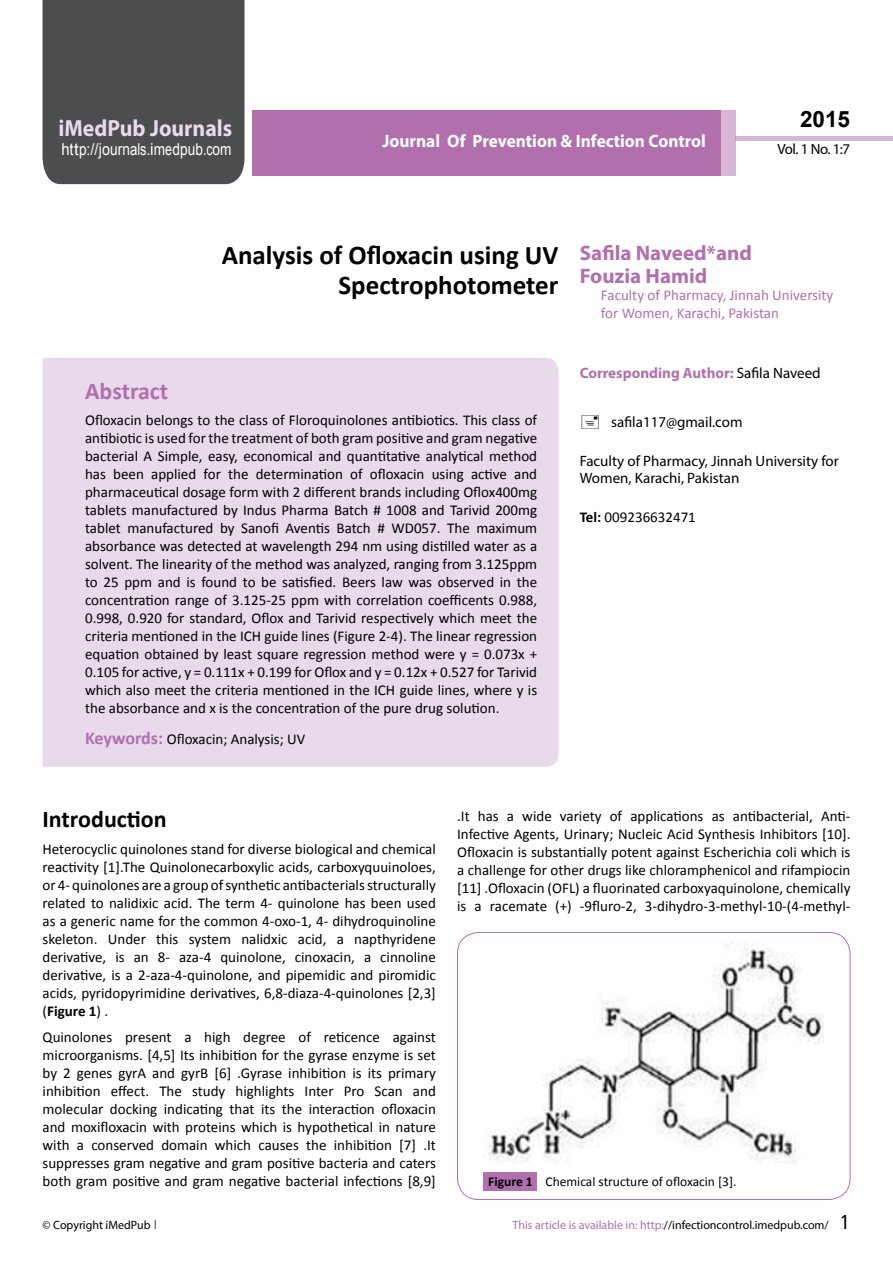
<style>
.page{position:relative;width:893px;height:1263px;background:#fff}
.page>*{position:absolute;margin:0;border:0;box-sizing:border-box;transform-origin:0 0}
.t1{font:700 27px/29.7px "Calibri";color:#000;text-align:right}
.t2{font:700 24px "Calibri";color:#000}
.t3{font:700 24px "Calibri";color:#b16fae}
.t4{font:700 23.4px "Myriad Pro";color:#e8d9eb;scale:.93 1}
.t5{font:700 22.5px "Arial";color:#000}
.t6{font:700 21px/23.1px "Myriad Pro";color:#b16fae}
.t7{font:700 18px "Myriad Pro";color:#fff;scale:.96 1}
.t8{font:16.5px "Arial";letter-spacing:.005em;color:#fff;scale:.89 1}
.t9{font:15px/18px "Calibri";color:#000;text-align:justify}
.t10{font:15px/17.4px "Myriad Pro";color:#000}
.t11{font:15px/17.4px "Calibri";color:#b16fae}
.t12{font:700 15px "Myriad Pro";color:#b16fae}
.t13{font:14.85px "Myriad Pro";color:#000}
.t14{font:13.5px "Calibri";color:#000}
.t15{font:12px "Myriad Pro";color:#000}
.s1{font-family:"Calibri"}
.s2{font-weight:700;font-size:18px;color:#b16fae}
.s3{font-weight:400;color:#000}
.s4{font-weight:700}
.s5{font-family:"Tunga"}
.s6{color:#b16fae}
.s7{font-family:"Tunga";font-size:25.5px}
</style>
<div class="page">
<div style="left:252px;top:110px;width:469px;height:66px;background:#b16fae"></div>
<div style="left:720px;top:110px;width:16px;height:66px;background:#d8b7d6"></div>
<div style="left:43px;top:0;width:201px;height:184px;background:#4c4d4f"></div>
<hr style="left:736px;top:137px;width:157px;height:4px;background:#d8b7d6">
<div style="left:43px;top:358px;width:515px;height:409px;background:#e8d9eb"></div>
<div style="left:457px;top:932px;width:393px;height:268px;border:1px solid #b16fae;border-radius:21px"></div>
<div style="left:484px;top:1172px;width:53px;height:18px;background:#b16fae"></div>
<img style="left:486px;top:941px;width:338px;height:222px">
<h3 class="t4" style="left:58px;top:113px;width:188px">iMedPub Journals</h3>
<p class="t8" style="left:61px;top:139px;width:193px">http://journals<span class="s1">.</span>imedpub<span class="s1">.</span>com</p>
<p class="t7" style="left:382px;top:129px;width:338px">Journal Of Prevention &amp; Infection Control</p>
<h3 class="t5" style="left:800px;top:104px;width:52px">2015</h3>
<p class="t13" style="left:778px;top:140px;width:74px">Vol. 1 No. 1:7</p>
<h1 class="t1" style="left:222px;top:241px;width:338px">Analysis of Ofloxacin using UV<br>Spectrophotometer</h1>
<h2 class="t3" style="left:85px;top:375px;width:85px">Abstract</h2>
<p class="t9" style="left:85px;top:411px;width:454px">Ofloxacin belongs to the class of Floroquinolones antibiotics. This class of antibiotic is used for the treatment of both gram positive and gram negative bacterial A Simple, easy, economical and quantitative analytical method has been applied for the determination of ofloxacin using active and pharmaceutical dosage form with 2 different brands including Oflox400mg tablets manufactured by Indus Pharma Batch # 1008 and Tarivid 200mg tablet manufactured by Sanofi Aventis Batch # WD057. The maximum absorbance was detected at wavelength 294 nm using distilled water as a solvent. The linearity of the method was analyzed, ranging from 3.125ppm to 25 ppm and is found to be satisfied. Beers law was observed in the concentration range of 3.125-25 ppm with correlation coefficents 0.988, 0.998, 0.920 for standard, Oflox and Tarivid respectively which meet the criteria mentioned in the ICH guide lines (Figure 2-4). The linear regression equation obtained by least square regression method were y = 0.073x + 0.105 for active, y = 0.111x + 0.199 for Oflox and y = 0.12x + 0.527 for Tarivid which also meet the criteria mentioned in the ICH guide lines, where y is the absorbance and x is the concentration of the pure drug solution.</p>
<p class="t9" style="left:85px;top:730px;width:222px"><span class="s2">Keywords:</span> Ofloxacin; Analysis; UV</p>
<h3 class="t6" style="left:580px;top:241px;width:174px">Safila Naveed*and<br>Fouzia Hamid</h3>
<p class="t11" style="left:601px;top:287px;width:234px">Faculty of Pharmacy, Jinnah University for Women, Karachi, Pakistan</p>
<p class="t12" style="left:580px;top:363px;width:242px">Corresponding Author: <span class="s3">Safila Naveed</span></p>
<p class="t10" style="left:611px;top:413px;width:133px">safila117@gmail.com</p>
<p class="t10" style="left:580px;top:452px;width:261px">Faculty of Pharmacy, Jinnah University for<br>Women, Karachi, Pakistan</p>
<p class="t9" style="left:580px;top:508px;width:118px"><span class="s4">Tel:</span> 009236632471</p>
<h2 class="t2" style="left:43px;top:804px;width:126px">Introduction</h2>
<p class="t9" style="left:43px;top:840px;width:395px">Heterocyclic quinolones stand for diverse biological and chemical reactivity [1].The Quinolonecarboxylic acids, carboxyquuinoloes, or 4- quinolones are a group of synthetic antibacterials structurally related to nalidixic acid. The term 4- quinolone has been used as a generic name for the common 4-oxo-1, 4- dihydroquinoline skeleton. Under this system nalidxic acid, a napthyridene derivative, is an 8- aza-4 quinolone, cinoxacin, a cinnoline derivative, is a 2-aza-4-quinolone, and pipemidic and piromidic acids, pyridopyrimidine derivatives, 6,8-diaza-4-quinolones [2,3] (<span class="s4">Figure 1</span>) .</p>
<p class="t9" style="left:43px;top:1028px;width:395px">Quinolones present a high degree of reticence against microorganisms. [4,5] Its inhibition for the gyrase enzyme is set by 2 genes gyrA and gyrB [6] .Gyrase inhibition is its primary inhibition effect. The study highlights Inter Pro Scan and molecular docking indicating that its the interaction ofloxacin and moxifloxacin with proteins which is hypothetical in nature with a conserved domain which causes the inhibition [7] .It suppresses gram negative and gram positive bacteria and caters both gram positive and gram negative bacterial infections [8,9]</p>
<p class="t9" style="left:457px;top:807px;width:395px">.It has a wide variety of applications as antibacterial, Anti-Infective Agents, Urinary; Nucleic Acid Synthesis Inhibitors [10].<br>Ofloxacin is substantially potent against Escherichia coli which is a challenge for other drugs like chloramphenicol and rifampiocin [11] .Ofloxacin (OFL) a fluorinated carboxyaquinolone, chemically is a racemate (+) -9fluro-2, 3-dihydro-3-methyl-10-(4-methyl-</p>
<p class="t14" style="left:488px;top:1173px;width:250px"><span class="s4">Figure 1</span> Chemical structure of ofloxacin [3].</p>
<p class="t15" style="left:43px;top:1217px;width:115px">© Copyright iMedPub <span class="s5">|</span></p>
<p class="t15" style="left:512px;top:1217px;width:337px"><span class="s6">This article is available in: http:</span>//infectioncontrol.imedpub.com/ <span class="s7">1</span></p>
</div>
